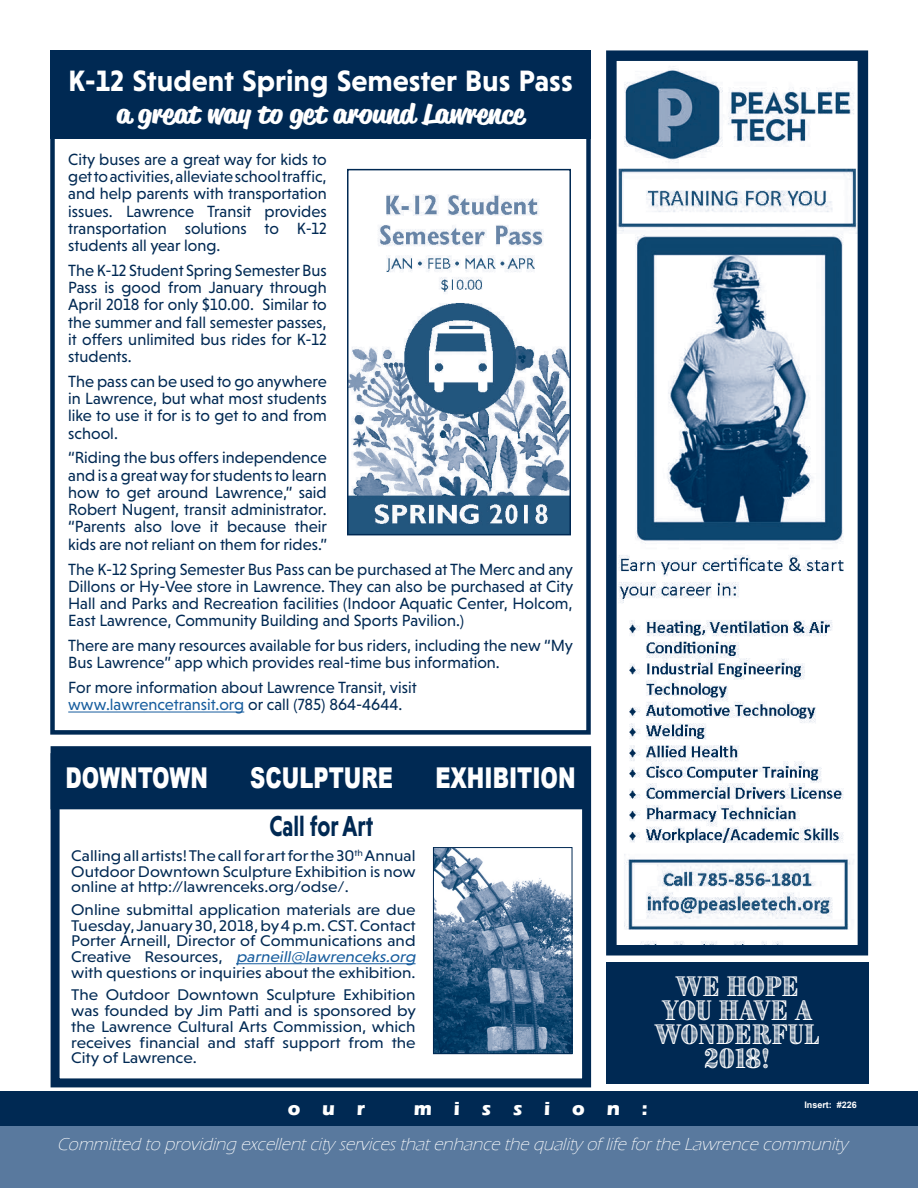
<style>
.page{position:relative;width:918px;height:1188px;background:#fff}
.page>*{position:absolute;margin:0;border:0;box-sizing:border-box;transform-origin:0 0}
.Body_Copy{font:700 30px "Niveau Grotesk";color:#fff}
.Body_Copy-2{font:700 29.4px "Niveau Grotesk";color:#002953;scale:.77 1}
.Body_Copy-3{font:900 28.65px "Arial";color:#fff;scale:.73 1}
.Body_Copy-4{font:700 27px "Reklame Script";color:#fff}
.Body_Copy-5{font:24px/24px "Brim Narrow Combined 1";color:#fff;text-align:center}
.In_column_Subhead{font:700 19.5px "Eras ITC";letter-spacing:1.12em;color:#fff}
.Headlines{font:italic 300 18px "Eras ITC";color:#fff}
.Body_Copy-6{font:16.5px/17.2px "Niveau Grotesk";color:#002953;text-align:justify}
.Body_Copy-7{font:15.75px/15.8px "Niveau Grotesk";color:#002953;text-align:justify;scale:1.09 1}
.t1{font:700 9px "Arial";color:#fff}
.s1{color:#175d9e}
.s2{font-style:italic;color:#175d9e}
</style>
<div class="page">
<div style="left:0;top:1092px;width:918px;height:96px;background:#002953"></div>
<div style="left:0;top:1126px;width:918px;height:62px;background:#59799e"></div>
<div style="left:51px;top:746px;width:540px;height:341px;background:#fff;border:9px solid #002953"></div>
<div style="left:51px;top:754px;width:539px;height:55px;background:#002953"></div>
<div style="left:51px;top:753px;width:540px;height:56px;border:2px solid #002953"></div>
<hr style="left:236px;top:963px;width:180px;height:1px;background:#175d9e">
<img style="left:435px;top:849px;width:135px;height:203px">
<div style="left:433px;top:847px;width:139px;height:207px;border:1px solid #002953"></div>
<img style="left:617px;top:66px;width:240px;height:879px">
<div style="left:606px;top:50px;width:262px;height:906px;border:10px solid #002953"></div>
<div style="left:50px;top:50px;width:541px;height:89px;background:#002953"></div>
<hr style="left:68px;top:712px;width:176px;height:1px;background:#175d9e">
<div style="left:50px;top:50px;width:541px;height:685px;border:4px solid #002953"></div>
<img style="left:350px;top:194px;width:218px;height:338px">
<div style="left:347px;top:169px;width:224px;height:366px;border:2px solid #002953"></div>
<div style="left:606px;top:962px;width:262px;height:122px;background:#002953"></div>
<p class="Body_Copy" style="left:68px;top:64px;width:506px">K-12 Student Spring Semester Bus Pass</p>
<p class="Body_Copy-4" style="left:116px;top:95px;width:410px">a great way to get around Lawrence</p>
<p class="Body_Copy-6" style="left:68px;top:150px;width:260px">City buses are a great way for kids to get to activities, alleviate school traffic, and help parents with transportation issues. Lawrence Transit provides transportation solutions to K-12 students all year long.</p>
<p class="Body_Copy-6" style="left:68px;top:261px;width:260px">The K-12 Student Spring Semester Bus Pass is good from January through April 2018 for only $10.00. Similar to the summer and fall semester passes, it offers unlimited bus rides for K-12 students.</p>
<p class="Body_Copy-6" style="left:68px;top:373px;width:260px">The pass can be used to go anywhere in Lawrence, but what most students like to use it for is to get to and from school.</p>
<p class="Body_Copy-6" style="left:68px;top:449px;width:260px">“Riding the bus offers independence and is a great way for students to learn how to get around Lawrence,” said Robert Nugent, transit administrator. “Parents also love it because their kids are not reliant on them for rides.”</p>
<p class="Body_Copy-6" style="left:68px;top:560px;width:506px">The K-12 Spring Semester Bus Pass can be purchased at The Merc and any Dillons or Hy-Vee store in Lawrence. They can also be purchased at City Hall and Parks and Recreation facilities (Indoor Aquatic Center, Holcom, East Lawrence, Community Building and Sports Pavilion.)</p>
<p class="Body_Copy-6" style="left:68px;top:637px;width:506px">There are many resources available for bus riders, including the new “My<br>Bus Lawrence” app which provides real-time bus information.</p>
<p class="Body_Copy-6" style="left:68px;top:679px;width:350px">For more information about Lawrence Transit, visit <span class="s1">www.lawrencetransit.org</span> or call (785) 864-4644.</p>
<p class="Body_Copy-3" style="left:66px;top:757px;width:197px">DOWNTOWN</p>
<p class="Body_Copy-3" style="left:250px;top:757px;width:197px">SCULPTURE</p>
<p class="Body_Copy-3" style="left:435px;top:757px;width:194px">EXHIBITION</p>
<p class="Body_Copy-2" style="left:269px;top:809px;width:136px">Call for Art</p>
<p class="Body_Copy-7" style="left:71px;top:848px;width:318px">Calling all artists! The call for art for the 30<sup>th</sup> Annual Outdoor Downtown Sculpture Exhibition is now online at http://lawrenceks.org/odse/.</p>
<p class="Body_Copy-7" style="left:71px;top:902px;width:320px;text-align:left">Online submittal application materials are due Tuesday, January 30, 2018, by 4 p.m. CST. Contact Porter Arneill, Director of Communications and C re a t i ve R e s o u rc e s , <span class="s2">parneill@lawrenceks.org </span>with questions or inquiries about the exhibition.</p>
<p class="Body_Copy-7" style="left:71px;top:987px;width:318px">The Outdoor Downtown Sculpture Exhibition was founded by Jim Patti and is sponsored by the Lawrence Cultural Arts Commission, which receives financial and staff support from the City of Lawrence.</p>
<p class="Body_Copy-5" style="left:655px;top:975px;width:167px">WE HOPE<br>YOU HAVE A<br>WONDERFUL<br>2018!</p>
<p class="In_column_Subhead" style="left:288px;top:1098px;width:79px">our</p>
<p class="In_column_Subhead" style="left:414px;top:1098px;width:235px">mission:</p>
<p class="t1" style="left:804px;top:1099px;width:54px">Insert: #226</p>
<p class="Headlines" style="left:57px;top:1134px;width:792px">Committed to providing excellentcity servicesthatenhance the quality of life forthe Lawrence community</p>
</div>
